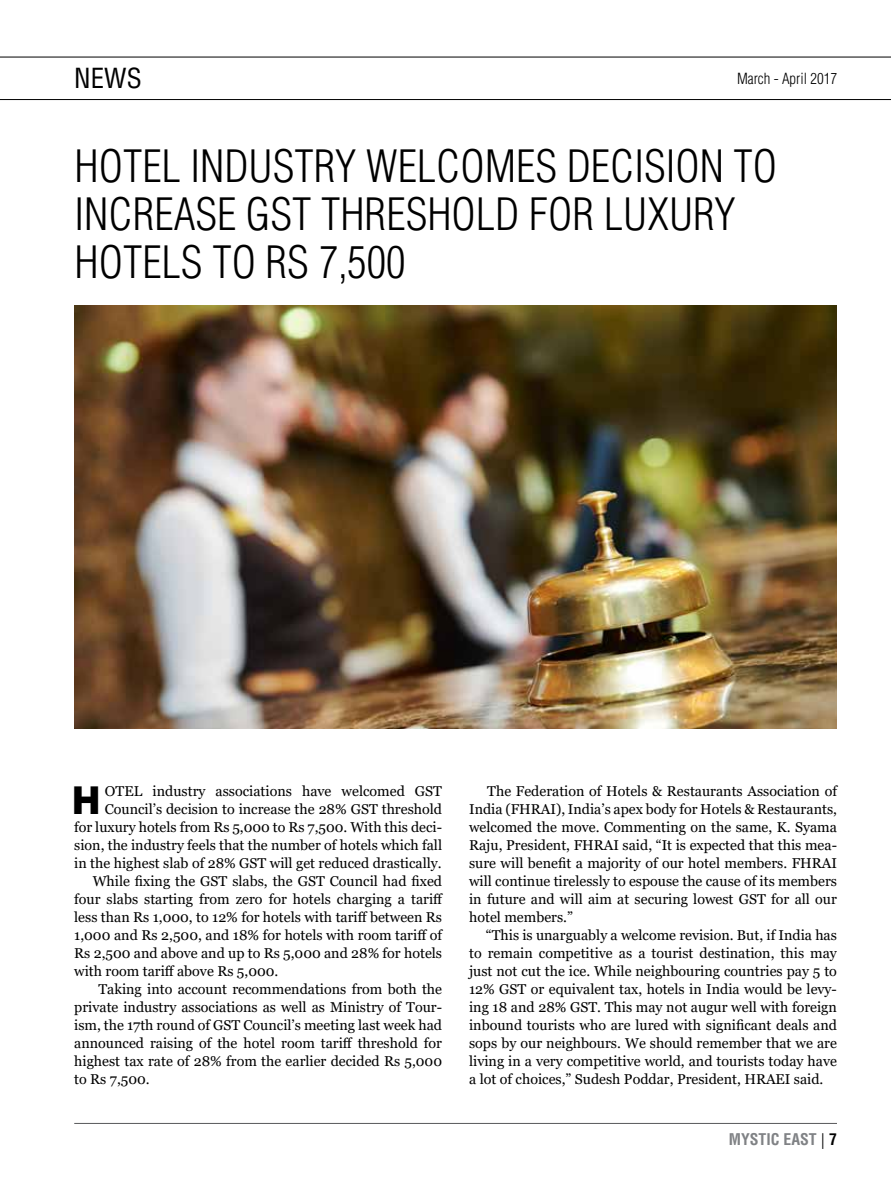
<style>
.page{position:relative;width:891px;height:1188px;background:#fff}
.page>*{position:absolute;margin:0;border:0;box-sizing:border-box;transform-origin:0 0}
.t1{font:300 condensed 43.5px/48px "Helvetica LT Std";color:#000}
.t2{font:900 40.95px "Myriad Pro";color:#000}
.t3{font:condensed 27px "Helvetica LT Std";color:#000}
.t4{font:700 condensed 15.75px "Helvetica LT Std";color:#808285}
.t5{font:300 condensed 15px "Helvetica LT Std";color:#000}
.t6{font:14.25px/18px "Georgia";color:#000;text-align:justify}
.s1{font-weight:300;font-stretch:normal;color:#000}
.s2{color:#000}
</style>
<div class="page">
<hr style="left:0;top:57px;width:891px;height:1px;background:#000">
<hr style="left:0;top:99px;width:891px;height:1px;background:#000">
<hr style="left:74px;top:1123px;width:763px;height:1px;background:#58595b">
<img style="left:75px;top:306px;width:762px;height:423px">
<h3 class="t3" style="left:74px;top:61px;width:69px">NEWS</h3>
<p class="t5" style="left:737px;top:69px;width:101px">March - April 2017</p>
<h1 class="t1" style="left:75px;top:142px;width:704px">HOTEL INDUSTRY WELCOMES DECISION TO<br>INCREASE GST THRESHOLD FOR LUXURY<br>HOTELS TO RS 7,500</h1>
<h2 class="t2" style="left:72px;top:773px;width:30px">H</h2>
<p class="t6" style="left:105px;top:782px;width:339px">OTEL industry associations have welcomed GST</p>
<p class="t6" style="left:105px;top:800px;width:339px">Council’s decision to increase the 28% GST threshold</p>
<p class="t6" style="left:74px;top:818px;width:369px">for luxury hotels from Rs 5,000 to Rs 7,500. With this deci-</p>
<p class="t6" style="left:74px;top:836px;width:369px">sion, the industry feels that the number of hotels which fall</p>
<p class="t6" style="left:74px;top:854px;width:369px">in the highest slab of 28% GST will get reduced drastically.</p>
<p class="t6" style="left:93px;top:872px;width:351px">While fixing the GST slabs, the GST Council had fixed</p>
<p class="t6" style="left:74px;top:890px;width:370px">four slabs starting from zero for hotels charging a tariff</p>
<p class="t6" style="left:74px;top:908px;width:369px">less than Rs 1,000, to 12% for hotels with tariff between Rs</p>
<p class="t6" style="left:74px;top:926px;width:369px">1,000 and Rs 2,500, and 18% for hotels with room tariff of</p>
<p class="t6" style="left:74px;top:944px;width:369px">Rs 2,500 and above and up to Rs 5,000 and 28% for hotels</p>
<p class="t6" style="left:74px;top:962px;width:206px">with room tariff above Rs 5,000.</p>
<p class="t6" style="left:98px;top:980px;width:345px">Taking into account recommendations from both the</p>
<p class="t6" style="left:74px;top:998px;width:369px">private industry associations as well as Ministry of Tour-</p>
<p class="t6" style="left:74px;top:1016px;width:369px">ism, the 17th round of GST Council’s meeting last week had</p>
<p class="t6" style="left:74px;top:1034px;width:369px">announced raising of the hotel room tariff threshold for</p>
<p class="t6" style="left:74px;top:1052px;width:369px">highest tax rate of 28% from the earlier decided Rs 5,000</p>
<p class="t6" style="left:74px;top:1070px;width:77px">to Rs 7,500.</p>
<p class="t6" style="left:469px;top:782px;width:369px;text-indent:18px">The Federation of Hotels &amp; Restaurants Association of India (FHRAI), India’s apex body for Hotels &amp; Restaurants, welcomed the move. Commenting on the same, K. Syama Raju, President, FHRAI said, “It is expected that this mea&shy;sure will benefit a majority of our hotel members. FHRAI will continue tirelessly to espouse the cause of its members in future and will aim at securing lowest GST for all our hotel members.”</p>
<p class="t6" style="left:469px;top:926px;width:369px;text-indent:17px">“This is unarguably a welcome revision. But, if India has to remain competitive as a tourist destination, this may just not cut the ice. While neighbouring countries pay 5 to 12% GST or equivalent tax, hotels in India would be levy&shy;ing 18 and 28% GST. This may not augur well with foreign inbound tourists who are lured with significant deals and sops by our neighbours. We should remember that we are living in a very competitive world, and tourists today have a lot of choices,” Sudesh Poddar, President, HRAEI said.</p>
<p class="t4" style="left:729px;top:1130px;width:110px">MYSTIC EAST <span class="s1">|</span> <span class="s2">7</span></p>
</div>
